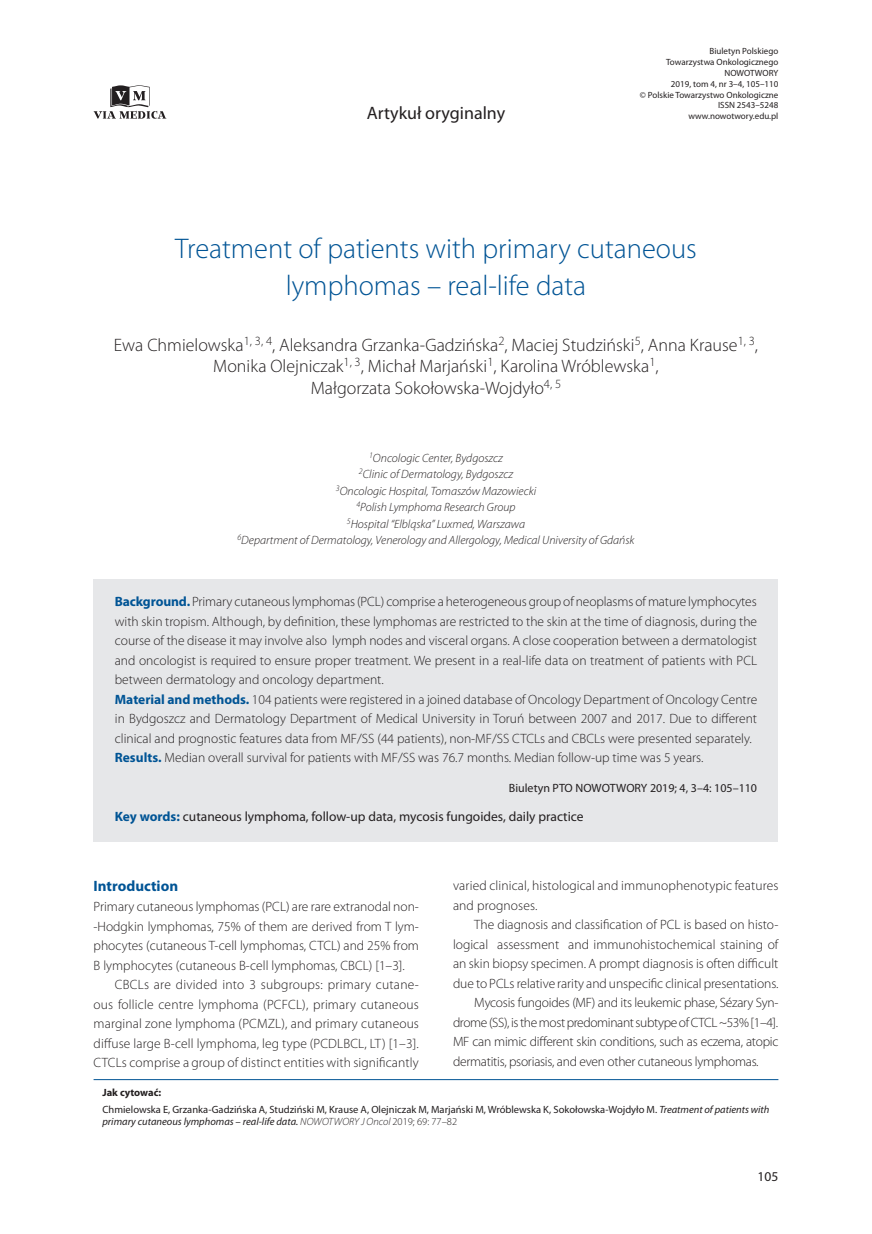
<style>
.page{position:relative;width:872px;height:1234px;background:#fff}
.page>*{position:absolute;margin:0;border:0;box-sizing:border-box;transform-origin:0 0}
._01_-_Tytuł_artykułu{font:300 28.5px/37.5px "Myriad Pro";color:#005495;text-align:center}
._02_-_Autor_artykułu{font:300 18px/21.6px "Myriad Pro";color:#231f20;text-align:center}
.t1{font:18px "Myriad Pro";color:#231f20}
._07_-_Srodtytul_1{font:700 15px "Myriad Pro";color:#005495}
._04_-_Streszczenie{font:300 13.5px/19.5px "Myriad Pro";color:#231f20;text-align:justify}
._08_-_Tekst{font:300 13.5px/19.5px "Myriad Pro";letter-spacing:.005em;color:#231f20;text-align:justify}
._08_-_Tekst_bez_wcie{font:300 13.5px/19.5px "Myriad Pro";color:#231f20;text-align:justify}
._05_-_Streszczenie_s{font:13.5px "Myriad Pro";color:#231f20}
._00_-_Praca{font:italic 300 12px "Myriad Pro";color:#231f20}
._00_-_Praca_ostatnia{font:italic 300 12px "Myriad Pro";color:#231f20}
._04_-_Streszczenie_n{font:12px "Myriad Pro";color:#231f20}
._05_-_Tekst_ramka{font:10.5px/12.6px "Myriad Pro";color:#231f20}
._05_-_Tekst_ramka-2{font:700 10.5px "Myriad Pro";letter-spacing:-.005em;color:#231f20}
.t2{font:9px/10.8px "Myriad Pro";color:#231f20;text-align:right}
.s1{font-weight:700;color:#005495}
.s2{font-style:italic}
.s3{font-weight:300;font-style:italic}
.s4{font-weight:300}
</style>
<div class="page">
<svg style="left:94px;top:85px;width:72px;height:34px"></svg>
<div style="left:94px;top:579px;width:684px;height:117px;background:#e6e7e9"></div>
<div style="left:94px;top:676px;width:684px;height:78px;background:#e6e7e9"></div>
<div style="left:94px;top:735px;width:684px;height:39px;background:#e6e7e9"></div>
<div style="left:94px;top:774px;width:684px;height:29px;background:#e6e7e9"></div>
<div style="left:94px;top:802px;width:684px;height:39px;background:#e6e7e9"></div>
<hr style="left:94px;top:1079px;width:684px;height:1px;background:#005495">
<h2 class="t1" style="left:367px;top:102px;width:140px">Artykuł oryginalny</h2>
<p class="t2" style="left:640px;top:46px;width:140px">Biuletyn Polskiego<br>Towarzystwa Onkologicznego<br>NOWOTWORY<br>2019, tom 4, nr 3–4, 105–110<br>© Polskie Towarzystwo Onkologiczne<br>ISSN 2543–5248 www.nowotwory.edu.pl</p>
<p class="_01_-_Tytuł_artykułu" style="left:175px;top:229px;width:523px">Treatment of patients with primary cutaneous lymphomas – real-life data</p>
<p class="_02_-_Autor_artykułu" style="left:114px;top:334px;width:645px">Ewa Chmielowska<sup>1,</sup> <sup>3,</sup> <sup>4</sup>, Aleksandra Grzanka-Gadzińska<sup>2</sup>, Maciej Studziński<sup>5</sup>, Anna Krause<sup>1,</sup> <sup>3</sup>,<br>Monika Olejniczak<sup>1,</sup> <sup>3</sup>, Michał Marjański<sup>1</sup>, Karolina Wróblewska<sup>1</sup>,<br>Małgorzata Sokołowska-Wojdyło<sup>4,</sup> <sup>5</sup></p>
<p class="_00_-_Praca" style="left:369px;top:450px;width:135px"><sup>1</sup>Oncologic Center, Bydgoszcz</p>
<p class="_00_-_Praca" style="left:359px;top:467px;width:156px"><sup>2</sup>Clinic of Dermatology, Bydgoszcz</p>
<p class="_00_-_Praca" style="left:336px;top:483px;width:202px"><sup>3</sup>Oncologic Hospital, Tomaszów Mazowiecki</p>
<p class="_00_-_Praca" style="left:356px;top:500px;width:161px"><sup>4</sup>Polish Lymphoma Research Group</p>
<p class="_00_-_Praca" style="left:347px;top:516px;width:180px"><sup>5</sup>Hospital “Elbląska” Luxmed, Warszawa</p>
<p class="_00_-_Praca_ostatnia" style="left:237px;top:533px;width:399px"><sup>6</sup>Department of Dermatology, Venerology and Allergology, Medical University of Gdańsk</p>
<p class="_04_-_Streszczenie" style="left:115px;top:591px;width:644px"><span class="s1">Background.</span> Primary cutaneous lymphomas (PCL) comprise a heterogeneous group of neoplasms of mature lymphocytes with skin tropism. Although, by definition, these lymphomas are restricted to the skin at the time of diagnosis, during the course of the disease it may involve also lymph nodes and visceral organs. A close cooperation between a dermatologist and oncologist is required to ensure proper treatment. We present in a real-life data on treatment of patients with PCL between dermatology and oncology department.</p>
<p class="_04_-_Streszczenie" style="left:115px;top:689px;width:644px"><span class="s1">Material and methods.</span> 104 patients were registered in a joined database of Oncology Department of Oncology Centre in Bydgoszcz and Dermatology Department of Medical University in Toruń between 2007 and 2017. Due to different clinical and prognostic features data from MF/SS (44 patients), non-MF/SS CTCLs and CBCLs were presented separately.</p>
<p class="_04_-_Streszczenie" style="left:115px;top:747px;width:590px"><span class="s1">Results.</span> Median overall survival for patients with MF/SS was 76.7 months. Median follow-up time was 5 years.</p>
<p class="_04_-_Streszczenie_n" style="left:509px;top:780px;width:250px">Biuletyn PTO NOWOTWORY 2019; 4, 3–4: 105–110</p>
<p class="_05_-_Streszczenie_s" style="left:115px;top:807px;width:470px"><span class="s1">Key words:</span> cutaneous lymphoma, follow-up data, mycosis fungoides, daily practice</p>
<p class="_07_-_Srodtytul_1" style="left:94px;top:876px;width:86px">Introduction</p>
<p class="_08_-_Tekst_bez_wcie" style="left:94px;top:896px;width:327px">Primary cutaneous lymphomas (PCL) are rare extranodal non--Hodgkin lymphomas, 75% of them are derived from T lym&shy;phocytes (cutaneous T-cell lymphomas, CTCL) and 25% from B lymphocytes (cutaneous B-cell lymphomas, CBCL) [1–3].</p>
<p class="_08_-_Tekst" style="left:94px;top:974px;width:327px;text-indent:21px">CBCLs are divided into 3 subgroups: primary cutane&shy;ous follicle centre lymphoma (PCFCL), primary cutaneous marginal zone lymphoma (PCMZL), and primary cutaneous diffuse large B-cell lymphoma, leg type (PCDLBCL, LT) [1–3].<br>CTCLs comprise a group of distinct entities with significantly</p>
<p class="_08_-_Tekst" style="left:453px;top:875px;width:327px">varied clinical, histological and immunophenotypic features and prognoses.</p>
<p class="_08_-_Tekst" style="left:453px;top:914px;width:327px;text-indent:21px">The diagnosis and classification of PCL is based on histo&shy;logical assessment and immunohistochemical staining of an skin biopsy specimen. A prompt diagnosis is often difficult due to PCLs relative rarity and unspecific clinical presentations.</p>
<p class="_08_-_Tekst" style="left:453px;top:992px;width:327px;text-indent:21px">Mycosis fungoides (MF) and its leukemic phase, Sézary Syn&shy;drome (SS), is the most predominant subtype of CTCL ~53% [1–4].<br>MF can mimic different skin conditions, such as eczema, atopic dermatitis, psoriasis, and even other cutaneous lymphomas.</p>
<p class="_05_-_Tekst_ramka-2" style="left:102px;top:1085px;width:60px">Jak cytować:</p>
<p class="_05_-_Tekst_ramka" style="left:102px;top:1102px;width:668px">Chmielowska E, Grzanka-Gadzińska A, Studziński M, Krause A, Olejniczak M, Marjański M, Wróblewska K, Sokołowska-Wojdyło M. <span class="s2">Treatment of patients with primary cutaneous lymphomas – real-life data.</span> <span class="s3">NOWOTWORY J Oncol</span> <span class="s4">2019; 69: 77–82</span></p>
<p class="_05_-_Streszczenie_s" style="left:757px;top:1168px;width:22px">105</p>
</div>
